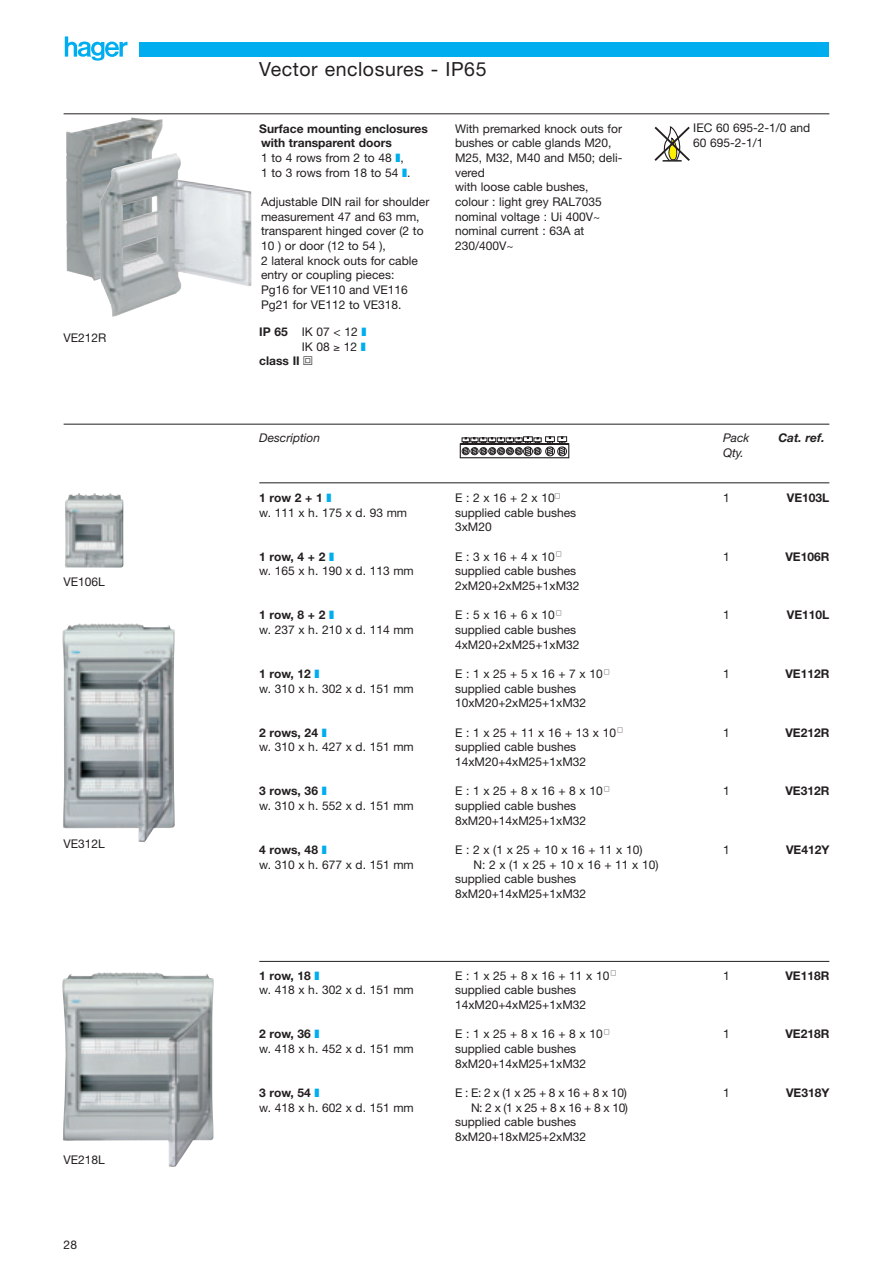
<style>
.page{position:relative;width:893px;height:1263px;background:#fff}
.page>*{position:absolute;margin:0;border:0;box-sizing:border-box;transform-origin:0 0}
.t1{font:19.5px "Helvetica Neue LT";letter-spacing:.03em;color:#231f20}
.t2{font:12px/14.7px "Helvetica Neue";color:#231f20}
.t3{font:12px/14.7px "Helvetica Neue LT";color:#231f20}
.t4{font:700 12px/14.7px "Helvetica Neue LT";color:#231f20}
.t5{font:700 12px "Helvetica Neue";color:#231f20}
.t6{font:italic 12px/14.7px "Helvetica Neue";color:#231f20}
.t7{font:italic 700 12px "Helvetica Neue";color:#231f20}
.s1{font-weight:400}
.s2{color:#00aeef}
.s3{font-weight:700}
</style>
<div class="page">
<div style="left:139px;top:42px;width:690px;height:15px;background:#00aeef"></div>
<svg style="left:65px;top:36px;width:62px;height:25px"></svg>
<hr style="left:64px;top:113px;width:765px;height:1px;background:#231f20">
<svg style="left:654px;top:126px;width:36px;height:36px"></svg>
<img style="left:65px;top:493px;width:58px;height:75px">
<img style="left:62px;top:623px;width:113px;height:219px">
<img style="left:62px;top:972px;width:151px;height:195px">
<img style="left:66px;top:117px;width:97px;height:160px">
<hr style="left:259px;top:482px;width:570px;height:1px;background:#231f20">
<hr style="left:259px;top:961px;width:570px;height:1px;background:#231f20">
<hr style="left:64px;top:424px;width:765px;height:1px;background:#231f20">
<img style="left:91px;top:150px;width:160px;height:167px">
<div style="left:557px;top:436px;width:10px;height:6px;border:1px solid #231f20"></div>
<div style="left:545px;top:436px;width:9px;height:6px;border:1px solid #231f20"></div>
<div style="left:523px;top:436px;width:9px;height:6px;border:1px solid #231f20"></div>
<svg style="left:459px;top:437px;width:110px;height:21px"></svg>
<p class="t2" style="left:64px;top:331px;width:44px">VE212R</p>
<p class="t2" style="left:64px;top:576px;width:43px">VE106L</p>
<p class="t2" style="left:64px;top:837px;width:43px">VE312L</p>
<p class="t2" style="left:64px;top:1154px;width:43px">VE218L</p>
<p class="t2" style="left:64px;top:1239px;width:15px">28</p>
<h1 class="t1" style="left:259px;top:62px;width:229px">Vector enclosures - IP65</h1>
<p class="t4" style="left:259px;top:122px;width:170px">Surface mounting enclosures with transparent doors<br><span class="s1">1 to 4 rows from 2 to 48</span> <span class="s2">❚</span><span class="s1">,<br>1 to 3 rows from 18 to 54</span> <span class="s2">❚</span><span class="s1">.</span></p>
<p class="t3" style="left:261px;top:196px;width:170px">Adjustable DIN rail for shoulder measurement 47 and 63 mm, transparent hinged cover (2 to<br>10 ) or door (12 to 54 ),<br>2 lateral knock outs for cable entry or coupling pieces:<br>Pg16 for VE110 and VE116<br>Pg21 for VE112 to VE318.</p>
<p class="t2" style="left:259px;top:325px;width:109px"><span class="s3">IP 65</span> IK 07 &lt; 12 <span class="s2">❚</span></p>
<p class="t2" style="left:302px;top:340px;width:66px">IK 08 ≥ 12 <span class="s2">❚</span></p>
<p class="t5" style="left:259px;top:357px;width:42px">class II</p>
<p class="t3" style="left:455px;top:122px;width:169px">With premarked knock outs for bushes or cable glands M20,<br>M25, M32, M40 and M50; deli&shy;vered<br>with loose cable bushes, colour : light grey RAL7035 nominal voltage : Ui 400V~ nominal current : 63A at<br>230/400V~</p>
<p class="t2" style="left:693px;top:122px;width:119px">IEC 60 695-2-1/0 and<br>60 695-2-1/1</p>
<p class="t6" style="left:259px;top:432px;width:62px">Description</p>
<p class="t2" style="left:259px;top:491px;width:149px"><span class="s3">1 row 2 + 1</span> <span class="s2">❚<br></span>w. 111 x h. 175 x d. 93 mm</p>
<p class="t2" style="left:259px;top:550px;width:156px"><span class="s3">1 row, 4 + 2</span> <span class="s2">❚<br></span>w. 165 x h. 190 x d. 113 mm</p>
<p class="t2" style="left:259px;top:609px;width:156px"><span class="s3">1 row, 8 + 2</span> <span class="s2">❚<br></span>w. 237 x h. 210 x d. 114 mm</p>
<p class="t2" style="left:259px;top:667px;width:156px"><span class="s3">1 row, 12</span> <span class="s2">❚<br></span>w. 310 x h. 302 x d. 151 mm</p>
<p class="t2" style="left:259px;top:726px;width:156px"><span class="s3">2 rows, 24</span> <span class="s2">❚<br></span>w. 310 x h. 427 x d. 151 mm</p>
<p class="t2" style="left:259px;top:785px;width:156px"><span class="s3">3 rows, 36</span> <span class="s2">❚<br></span>w. 310 x h. 552 x d. 151 mm</p>
<p class="t2" style="left:259px;top:843px;width:156px"><span class="s3">4 rows, 48</span> <span class="s2">❚<br></span>w. 310 x h. 677 x d. 151 mm</p>
<p class="t2" style="left:455px;top:491px;width:123px">E : 2 x 16 + 2 x 10<sup>- </sup>supplied cable bushes<br>3xM20</p>
<p class="t2" style="left:455px;top:550px;width:126px">E : 3 x 16 + 4 x 10 <sup>- </sup>supplied cable bushes<br>2xM20+2xM25+1xM32</p>
<p class="t2" style="left:455px;top:609px;width:126px">E : 5 x 16 + 6 x 10 <sup>- </sup>supplied cable bushes<br>4xM20+2xM25+1xM32</p>
<p class="t2" style="left:455px;top:667px;width:156px">E : 1 x 25 + 5 x 16 + 7 x 10 <sup>- </sup>supplied cable bushes<br>10xM20+2xM25+1xM32</p>
<p class="t2" style="left:455px;top:726px;width:169px">E : 1 x 25 + 11 x 16 + 13 x 10 <sup>- </sup>supplied cable bushes<br>14xM20+4xM25+1xM32</p>
<p class="t2" style="left:455px;top:785px;width:156px">E : 1 x 25 + 8 x 16 + 8 x 10 <sup>- </sup>supplied cable bushes<br>8xM20+14xM25+1xM32</p>
<p class="t2" style="left:455px;top:843px;width:189px">E : 2 x (1 x 25 + 10 x 16 + 11 x 10)</p>
<p class="t2" style="left:473px;top:858px;width:187px">N: 2 x (1 x 25 + 10 x 16 + 11 x 10)</p>
<p class="t2" style="left:455px;top:873px;width:123px">supplied cable bushes</p>
<p class="t2" style="left:455px;top:887px;width:133px">8xM20+14xM25+1xM32</p>
<p class="t6" style="left:723px;top:432px;width:28px">Pack<br>Qty.</p>
<p class="t7" style="left:778px;top:434px;width:48px">Cat. ref.</p>
<p class="t2" style="left:723px;top:491px;width:8px">1</p>
<p class="t5" style="left:786px;top:493px;width:44px">VE103L</p>
<p class="t2" style="left:723px;top:550px;width:8px">1</p>
<p class="t5" style="left:785px;top:552px;width:46px">VE106R</p>
<p class="t2" style="left:723px;top:609px;width:8px">1</p>
<p class="t5" style="left:786px;top:611px;width:44px">VE110L</p>
<p class="t2" style="left:723px;top:667px;width:8px">1</p>
<p class="t5" style="left:785px;top:669px;width:46px">VE112R</p>
<p class="t2" style="left:723px;top:726px;width:8px">1</p>
<p class="t5" style="left:785px;top:728px;width:46px">VE212R</p>
<p class="t2" style="left:723px;top:785px;width:8px">1</p>
<p class="t5" style="left:785px;top:787px;width:46px">VE312R</p>
<p class="t2" style="left:723px;top:843px;width:8px">1</p>
<p class="t5" style="left:786px;top:845px;width:45px">VE412Y</p>
<p class="t2" style="left:259px;top:969px;width:156px"><span class="s3">1 row, 18</span> <span class="s2">❚<br></span>w. 418 x h. 302 x d. 151 mm</p>
<p class="t2" style="left:259px;top:1028px;width:156px"><span class="s3">2 row, 36</span> <span class="s2">❚<br></span>w. 418 x h. 452 x d. 151 mm</p>
<p class="t2" style="left:259px;top:1087px;width:156px"><span class="s3">3 row, 54</span> <span class="s2">❚<br></span>w. 418 x h. 602 x d. 151 mm</p>
<p class="t2" style="left:455px;top:969px;width:163px">E : 1 x 25 + 8 x 16 + 11 x 10 <sup>- </sup>supplied cable bushes<br>14xM20+4xM25+1xM32</p>
<p class="t2" style="left:455px;top:1028px;width:156px">E : 1 x 25 + 8 x 16 + 8 x 10 <sup>- </sup>supplied cable bushes<br>8xM20+14xM25+1xM32</p>
<p class="t2" style="left:455px;top:1087px;width:173px">E : E: 2 x (1 x 25 + 8 x 16 + 8 x 10)</p>
<p class="t2" style="left:471px;top:1101px;width:158px">N: 2 x (1 x 25 + 8 x 16 + 8 x 10)</p>
<p class="t2" style="left:455px;top:1116px;width:123px">supplied cable bushes</p>
<p class="t2" style="left:455px;top:1131px;width:133px">8xM20+18xM25+2xM32</p>
<p class="t2" style="left:723px;top:969px;width:8px">1</p>
<p class="t5" style="left:785px;top:971px;width:46px">VE118R</p>
<p class="t2" style="left:723px;top:1028px;width:8px">1</p>
<p class="t5" style="left:785px;top:1030px;width:46px">VE218R</p>
<p class="t2" style="left:723px;top:1087px;width:8px">1</p>
<p class="t5" style="left:786px;top:1088px;width:45px">VE318Y</p>
</div>
